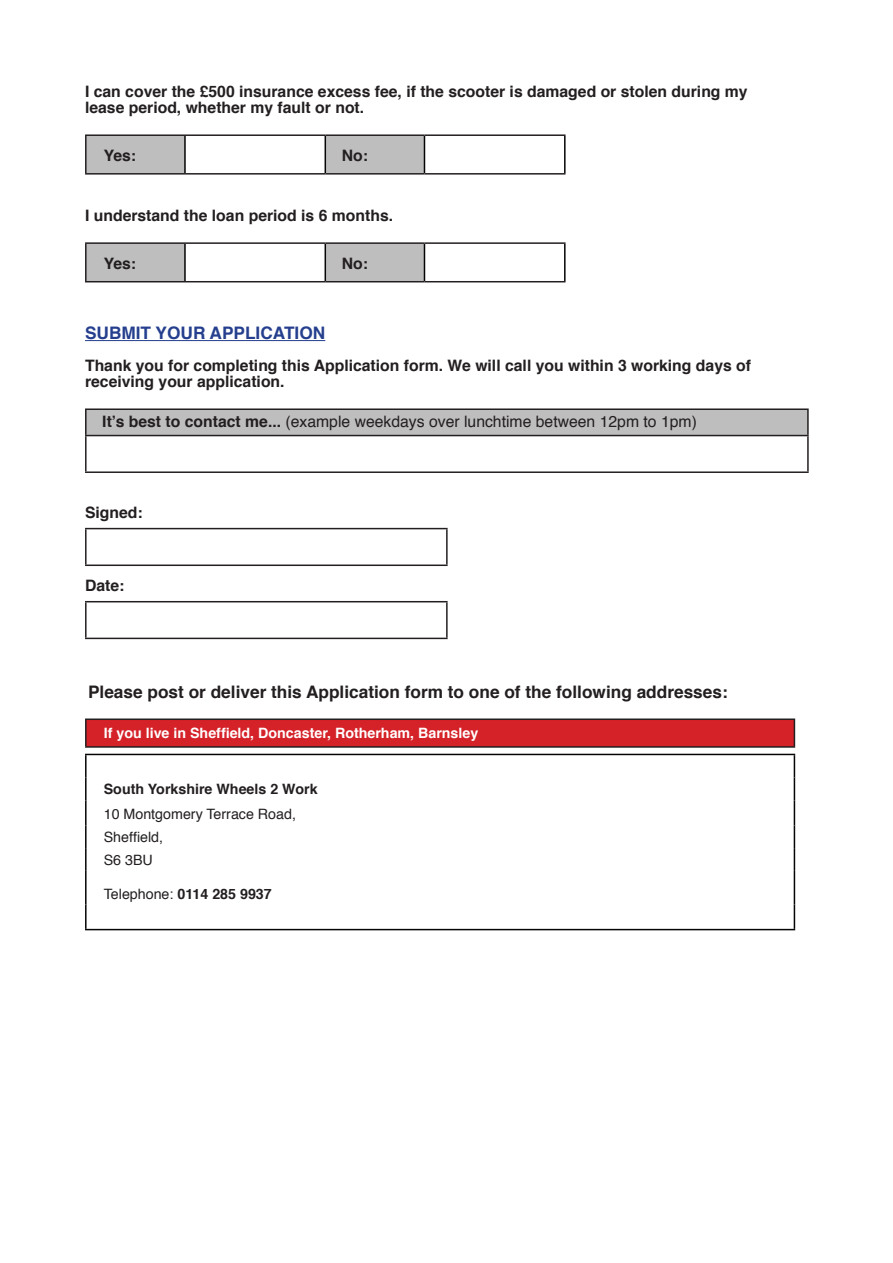
<style>
.page{position:relative;width:893px;height:1263px;background:#fff}
.page>*{position:absolute;margin:0;border:0;box-sizing:border-box;transform-origin:0 0}
.t1{font:700 17.25px "Helvetica";color:#231f20}
.t2{font:700 17.25px "Helvetica";color:#253f8e}
.t3{font:700 15.75px/16.6px "Helvetica";color:#231f20}
.t4{font:15.75px "Helvetica";color:#231f20}
.t5{font:700 14.25px "Helvetica";color:#fff}
.t6{font:700 14.25px "Helvetica";color:#231f20}
.t7{font:14.25px/22.6px "Helvetica";color:#231f20}
.s1{font-weight:700}
.s2{font-weight:400}
</style>
<div class="page">
<hr style="left:85px;top:340px;width:240px;height:1px;background:#253f8e">
<svg style="left:87px;top:136px;width:337px;height:37px"></svg>
<hr style="left:184px;top:136px;width:2px;height:37px;background:#040504">
<hr style="left:325px;top:136px;width:1px;height:37px;background:#040504">
<hr style="left:424px;top:136px;width:1px;height:37px;background:#040504">
<hr style="left:564px;top:136px;width:2px;height:37px;background:#040504">
<hr style="left:85px;top:134px;width:100px;height:2px;background:#231f20">
<hr style="left:85px;top:136px;width:2px;height:37px;background:#231f20">
<hr style="left:185px;top:134px;width:140px;height:2px;background:#231f20">
<hr style="left:325px;top:134px;width:99px;height:2px;background:#231f20">
<hr style="left:424px;top:134px;width:142px;height:2px;background:#231f20">
<hr style="left:85px;top:173px;width:100px;height:2px;background:#231f20">
<hr style="left:185px;top:173px;width:140px;height:2px;background:#231f20">
<hr style="left:325px;top:173px;width:99px;height:2px;background:#231f20">
<hr style="left:424px;top:173px;width:142px;height:2px;background:#231f20">
<svg style="left:87px;top:244px;width:337px;height:37px"></svg>
<hr style="left:184px;top:244px;width:2px;height:37px;background:#040504">
<hr style="left:325px;top:244px;width:1px;height:37px;background:#040504">
<hr style="left:424px;top:244px;width:1px;height:37px;background:#040504">
<hr style="left:564px;top:244px;width:2px;height:37px;background:#040504">
<hr style="left:85px;top:242px;width:100px;height:2px;background:#231f20">
<hr style="left:85px;top:244px;width:2px;height:37px;background:#231f20">
<hr style="left:185px;top:242px;width:140px;height:2px;background:#231f20">
<hr style="left:325px;top:242px;width:99px;height:2px;background:#231f20">
<hr style="left:424px;top:242px;width:142px;height:2px;background:#231f20">
<hr style="left:85px;top:281px;width:100px;height:1px;background:#231f20">
<hr style="left:185px;top:281px;width:140px;height:1px;background:#231f20">
<hr style="left:325px;top:281px;width:99px;height:1px;background:#231f20">
<hr style="left:424px;top:281px;width:142px;height:1px;background:#231f20">
<div style="left:86px;top:409px;width:722px;height:26px;background:#bfbebe"></div>
<hr style="left:85px;top:408px;width:724px;height:2px;background:#231f20">
<hr style="left:85px;top:410px;width:2px;height:25px;background:#231f20">
<hr style="left:807px;top:410px;width:2px;height:25px;background:#231f20">
<hr style="left:85px;top:436px;width:2px;height:35px;background:#231f20">
<hr style="left:807px;top:436px;width:2px;height:35px;background:#231f20">
<hr style="left:85px;top:471px;width:724px;height:2px;background:#231f20">
<hr style="left:85px;top:435px;width:724px;height:1px;background:#231f20">
<hr style="left:85px;top:528px;width:363px;height:1px;background:#231f20">
<hr style="left:85px;top:529px;width:2px;height:35px;background:#231f20">
<hr style="left:446px;top:529px;width:2px;height:35px;background:#231f20">
<hr style="left:85px;top:564px;width:363px;height:2px;background:#231f20">
<hr style="left:85px;top:601px;width:363px;height:1px;background:#231f20">
<hr style="left:85px;top:602px;width:2px;height:36px;background:#231f20">
<hr style="left:446px;top:602px;width:2px;height:36px;background:#231f20">
<hr style="left:85px;top:638px;width:363px;height:1px;background:#231f20">
<div style="left:86px;top:719px;width:708px;height:28px;background:#d52128"></div>
<hr style="left:85px;top:718px;width:710px;height:2px;background:#231f20">
<hr style="left:85px;top:720px;width:2px;height:26px;background:#231f20">
<svg style="left:794px;top:720px;width:1px;height:26px"></svg>
<hr style="left:85px;top:746px;width:710px;height:2px;background:#231f20">
<hr style="left:85px;top:755px;width:2px;height:22px;background:#040504">
<hr style="left:85px;top:777px;width:2px;height:23px;background:#040504">
<hr style="left:85px;top:754px;width:710px;height:1px;background:#040504">
<hr style="left:85px;top:800px;width:2px;height:25px;background:#040504">
<hr style="left:85px;top:825px;width:2px;height:23px;background:#040504">
<hr style="left:85px;top:848px;width:2px;height:23px;background:#040504">
<hr style="left:85px;top:871px;width:2px;height:33px;background:#040504">
<hr style="left:85px;top:904px;width:2px;height:25px;background:#040504">
<hr style="left:85px;top:929px;width:710px;height:1px;background:#040504">
<svg style="left:794px;top:755px;width:1px;height:116px"></svg>
<hr style="left:794px;top:871px;width:1px;height:33px;background:#040504">
<svg style="left:794px;top:904px;width:1px;height:25px"></svg>
<p class="t3" style="left:85px;top:83px;width:664px">I can cover the £500 insurance excess fee, if the scooter is damaged or stolen during my lease period, whether my fault or not.</p>
<p class="t3" style="left:104px;top:147px;width:34px">Yes:</p>
<p class="t3" style="left:342px;top:147px;width:28px">No:</p>
<p class="t3" style="left:85px;top:208px;width:310px">I understand the loan period is 6 months.</p>
<p class="t3" style="left:104px;top:255px;width:34px">Yes:</p>
<p class="t3" style="left:342px;top:255px;width:28px">No:</p>
<p class="t2" style="left:85px;top:319px;width:242px">SUBMIT YOUR APPLICATION</p>
<p class="t3" style="left:85px;top:357px;width:667px">Thank you for completing this Application form. We will call you within 3 working days of receiving your application.</p>
<p class="t4" style="left:102px;top:410px;width:596px"><span class="s1">It’s best to contact me...</span> (example weekdays over lunchtime between 12pm to 1pm)</p>
<p class="t3" style="left:85px;top:504px;width:59px">Signed:</p>
<p class="t3" style="left:85px;top:577px;width:41px">Date:</p>
<p class="t1" style="left:88px;top:677px;width:641px">Please post or deliver this Application form to one of the following addresses:</p>
<p class="t5" style="left:104px;top:722px;width:376px">If you live in Sheffield, Doncaster, Rotherham, Barnsley</p>
<p class="t6" style="left:104px;top:778px;width:215px">South Yorkshire Wheels 2 Work</p>
<p class="t7" style="left:104px;top:803px;width:194px">10 Montgomery Terrace Road,<br>Sheffield,<br>S6 3BU</p>
<p class="t6" style="left:104px;top:882px;width:169px"><span class="s2">Telephone:</span> 0114 285 9937</p>
</div>
